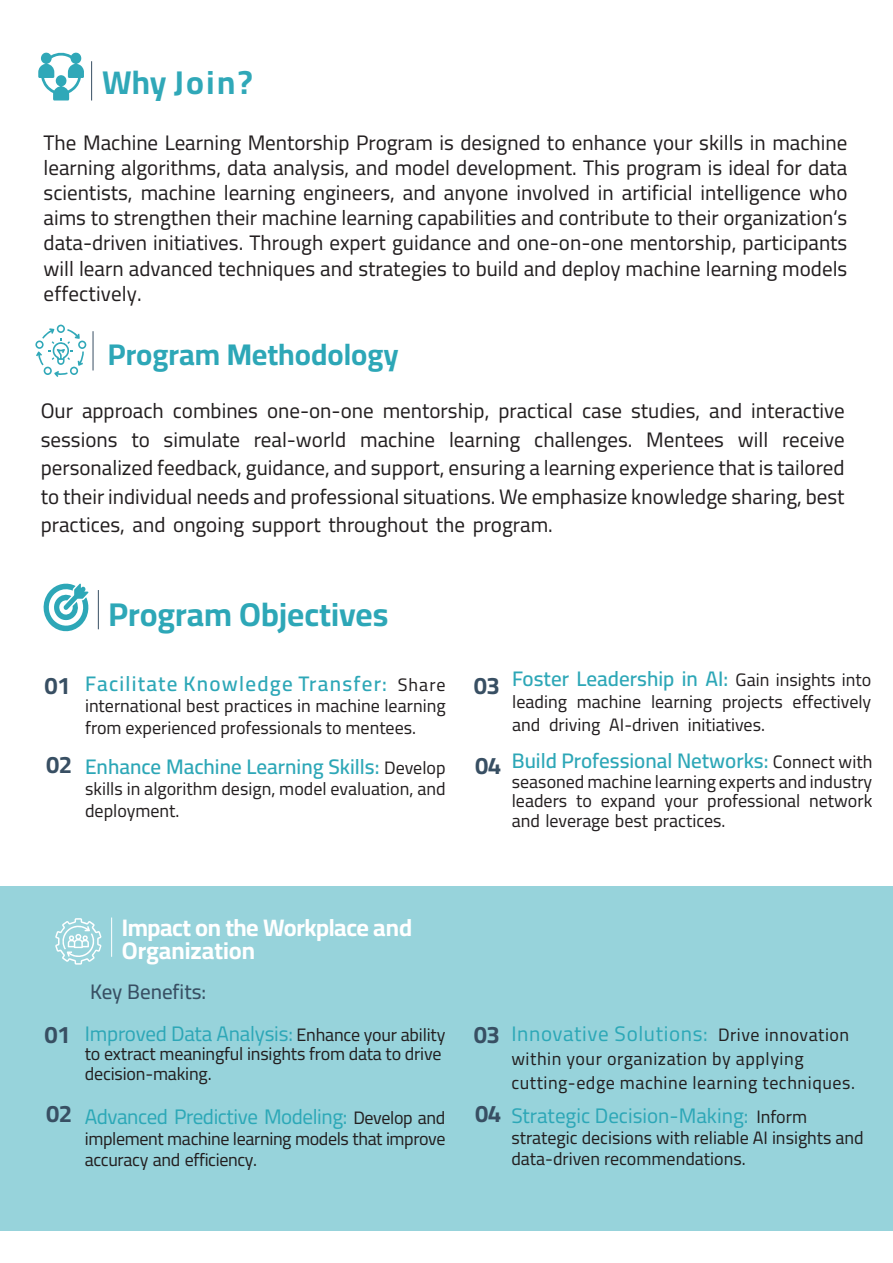
<style>
.page{position:relative;width:893px;height:1263px;background:#fff}
.page>*{position:absolute;margin:0;border:0;box-sizing:border-box;transform-origin:0 0}
.t1{font:700 33px "Cairo";color:#2da7b7}
.t2{font:700 33px "Cairo";letter-spacing:.075em;color:#30a8b8}
.t3{font:700 30px "Cairo";color:#2da7b7}
.t4{font:700 24px/22.5px "Cairo";letter-spacing:-.02em;color:#fff}
.t5{font:700 24px "Cairo";letter-spacing:-.03em;color:#384f63}
.t6{font:21px/25.2px "Cairo";color:#231f20;text-align:justify}
.t7{font:600 21px "Cairo";color:#2da7b7}
.t8{font:21px "Cairo";letter-spacing:-.005em;color:#2da7b7}
.t9{font:21px "Cairo";letter-spacing:-.02em;color:#2ca8b7}
.t10{font:21px "Cairo";letter-spacing:.03em;color:#2ca8b7}
.t11{font:600 21px "Cairo";letter-spacing:.06em;color:#2da7b7}
.t12{font:500 21px "Cairo";color:#384f63}
.t13{font:18px/19.5px "Cairo";color:#231f20}
.t14{font:18px/24px "Cairo";letter-spacing:.03em;color:#231f20}
.t15{font:18px/21px "Cairo";letter-spacing:-.02em;color:#231f20}
.s1{font-weight:400;font-size:18px;color:#231f20}
.s2{font-size:18px;color:#231f20}
</style>
<div class="page">
<div style="left:0;top:887px;width:893px;height:344px;background:#97d3db"></div>
<svg style="left:38px;top:52px;width:46px;height:48px"></svg>
<hr style="left:91px;top:61px;width:1px;height:39px;background:#384f63">
<hr style="left:93px;top:331px;width:1px;height:39px;background:#384f63">
<hr style="left:98px;top:590px;width:1px;height:39px;background:#384f63">
<svg style="left:35px;top:325px;width:51px;height:52px"></svg>
<svg style="left:43px;top:583px;width:46px;height:49px"></svg>
<hr style="left:111px;top:917px;width:1px;height:40px;background:#fff">
<svg style="left:55px;top:918px;width:47px;height:47px"></svg>
<p class="t2" style="left:102px;top:58px;width:152px">Why Join?</p>
<p class="t6" style="left:44px;top:130px;width:805px">The Machine Learning Mentorship Program is designed to enhance your skills in machine learning algorithms, data analysis, and model development. This program is ideal for data scientists, machine learning engineers, and anyone involved in artificial intelligence who aims to strengthen their machine learning capabilities and contribute to their organization‘s data-driven initiatives. Through expert guidance and one-on-one mentorship, participants will learn advanced techniques and strategies to build and deploy machine learning models effectively.</p>
<p class="t3" style="left:108px;top:332px;width:293px">Program Methodology</p>
<p class="t6" style="left:41px;top:397px;width:805px;line-height:28.5px">Our approach combines one-on-one mentorship, practical case studies, and interactive sessions to simulate real-world machine learning challenges. Mentees will receive personalized feedback, guidance, and support, ensuring a learning experience that is tailored to their individual needs and professional situations. We emphasize knowledge sharing, best practices, and ongoing support throughout the program.</p>
<p class="t1" style="left:108px;top:589px;width:282px">Program Objectives</p>
<p class="t5" style="left:45px;top:667px;width:27px">01</p>
<p class="t5" style="left:46px;top:747px;width:27px">02</p>
<p class="t11" style="left:85px;top:668px;width:362px">Facilitate Knowledge Transfer: <span class="s1">Share</span></p>
<p class="t13" style="left:85px;top:696px;width:362px;line-height:21.6px">international best practices in machine learning from experienced professionals to mentees.</p>
<p class="t7" style="left:85px;top:751px;width:362px">Enhance Machine Learning Skills: <span class="s1">Develop</span></p>
<p class="t13" style="left:85px;top:778px;width:362px;line-height:21.6px">skills in algorithm design, model evaluation, and deployment.</p>
<p class="t5" style="left:474px;top:668px;width:27px">03</p>
<p class="t5" style="left:475px;top:747px;width:27px">04</p>
<p class="t7" style="left:512px;top:663px;width:361px">Foster Leadership in AI: <span class="s1">Gain insights into</span></p>
<p class="t13" style="left:512px;top:691px;width:361px;line-height:22.5px">leading machine learning projects effectively and driving AI-driven initiatives.</p>
<p class="t7" style="left:512px;top:745px;width:362px">Build Professional Networks: <span class="s1">Connect with</span></p>
<p class="t13" style="left:512px;top:772px;width:362px;text-align:justify">seasoned machine learning experts and industry leaders to expand your professional network and leverage best practices.</p>
<p class="t5" style="left:45px;top:1016px;width:27px">01</p>
<p class="t5" style="left:46px;top:1096px;width:27px">02</p>
<p class="t4" style="left:122px;top:917px;width:292px">Impact on the Workplace and<br>Organization</p>
<p class="t12" style="left:90px;top:976px;width:118px">Key Benefits:</p>
<p class="t8" style="left:85px;top:1018px;width:362px">Improved Data Analysis: <span class="s2">Enhance your ability</span></p>
<p class="t13" style="left:85px;top:1045px;width:358px">to extract meaningful insights from data to drive decision-making.</p>
<p class="t9" style="left:85px;top:1101px;width:362px">Advanced Predictive Modeling: <span class="s2">Develop and</span></p>
<p class="t15" style="left:85px;top:1128px;width:362px">implement machine learning models that improve accuracy and efficiency.</p>
<p class="t5" style="left:474px;top:1016px;width:27px">03</p>
<p class="t5" style="left:475px;top:1096px;width:27px">04</p>
<p class="t10" style="left:511px;top:1018px;width:339px">Innovative Solutions: <span class="s2">Drive innovation</span></p>
<p class="t14" style="left:511px;top:1047px;width:345px">within your organization by applying cutting-edge machine learning techniques.</p>
<p class="t8" style="left:511px;top:1100px;width:297px">Strategic Decision-Making: <span class="s2">Inform</span></p>
<p class="t13" style="left:511px;top:1127px;width:354px;line-height:21px">strategic decisions with reliable AI insights and data-driven recommendations.</p>
</div>
